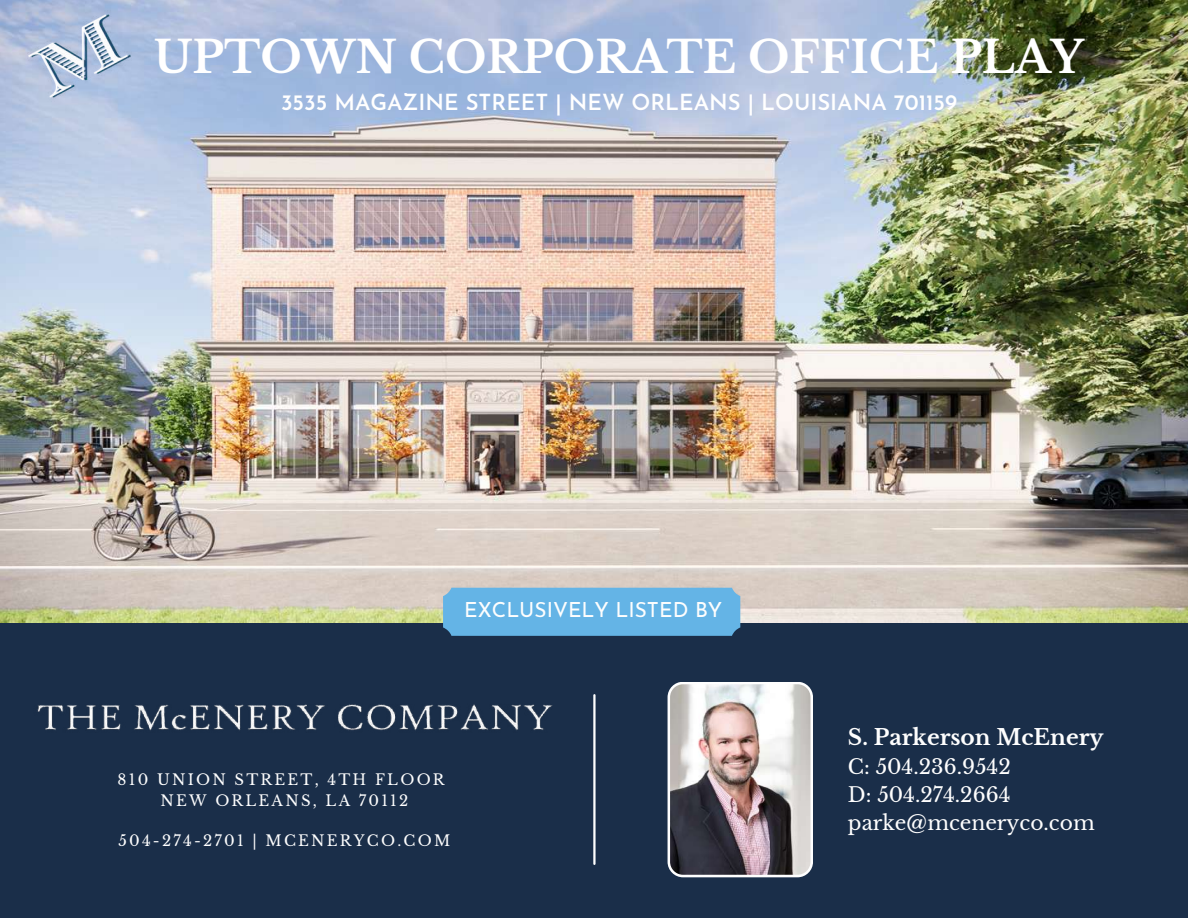
<style>
.page{position:relative;width:1188px;height:918px;background:#fff}
.page>*{position:absolute;margin:0;border:0;box-sizing:border-box;transform-origin:0 0}
.t1{font:700 43.95px "Libre Baskerville";color:#fff}
.t2{font:600 22.2px "Josefin Sans";color:#fff}
.t3{font:700 21.75px "Libre Baskerville";color:#fefefe}
.t4{font:20.85px "Josefin Sans";color:#fefefe}
.t5{font:20.25px/28.2px "Libre Baskerville";color:#fefefe}
.t6{font:14.85px/20.2px "Libre Baskerville";letter-spacing:.15em;color:#fefefe;text-align:center}
</style>
<div class="page">
<div style="left:0;top:620px;width:1188px;height:298px;background:#1a2e49"></div>
<img style="left:0;top:0;width:1188px;height:623px">
<img style="left:0;top:0;width:169px;height:146px">
<img style="left:37px;top:704px;width:516px;height:27px">
<hr style="left:593px;top:695px;width:3px;height:169px;background:#fefefe">
<img style="left:668px;top:682px;width:145px;height:195px">
<div style="left:443px;top:588px;width:297px;height:48px;background:#64b4e6"></div>
<div style="left:713px;top:593px;width:20px;height:19px;background:#64b4e6;border-radius:50%"></div>
<div style="left:713px;top:612px;width:20px;height:19px;background:#64b4e6;border-radius:50%"></div>
<div style="left:447px;top:612px;width:19px;height:19px;background:#64b4e6;border-radius:50%"></div>
<div style="left:450px;top:593px;width:19px;height:19px;background:#64b4e6;border-radius:50%"></div>
<h1 class="t1" style="left:154px;top:30px;width:932px">UPTOWN CORPORATE OFFICE PLAY</h1>
<h2 class="t2" style="left:281px;top:93px;width:678px">3535 MAGAZINE STREET | NEW ORLEANS | LOUISIANA 701159</h2>
<h3 class="t4" style="left:464px;top:602px;width:260px">EXCLUSIVELY LISTED BY</h3>
<p class="t6" style="left:118px;top:770px;width:329px">810 UNION STREET, 4TH FLOOR<br>NEW ORLEANS, LA 70112</p>
<p class="t6" style="left:118px;top:831px;width:333px">504-274-2701 | MCENERYCO.COM</p>
<h3 class="t3" style="left:848px;top:723px;width:257px">S. Parkerson McEnery</h3>
<h3 class="t5" style="left:848px;top:753px;width:248px">C: 504.236.9542<br>D: 504.274.2664 parke@mceneryco.com</h3>
</div>
